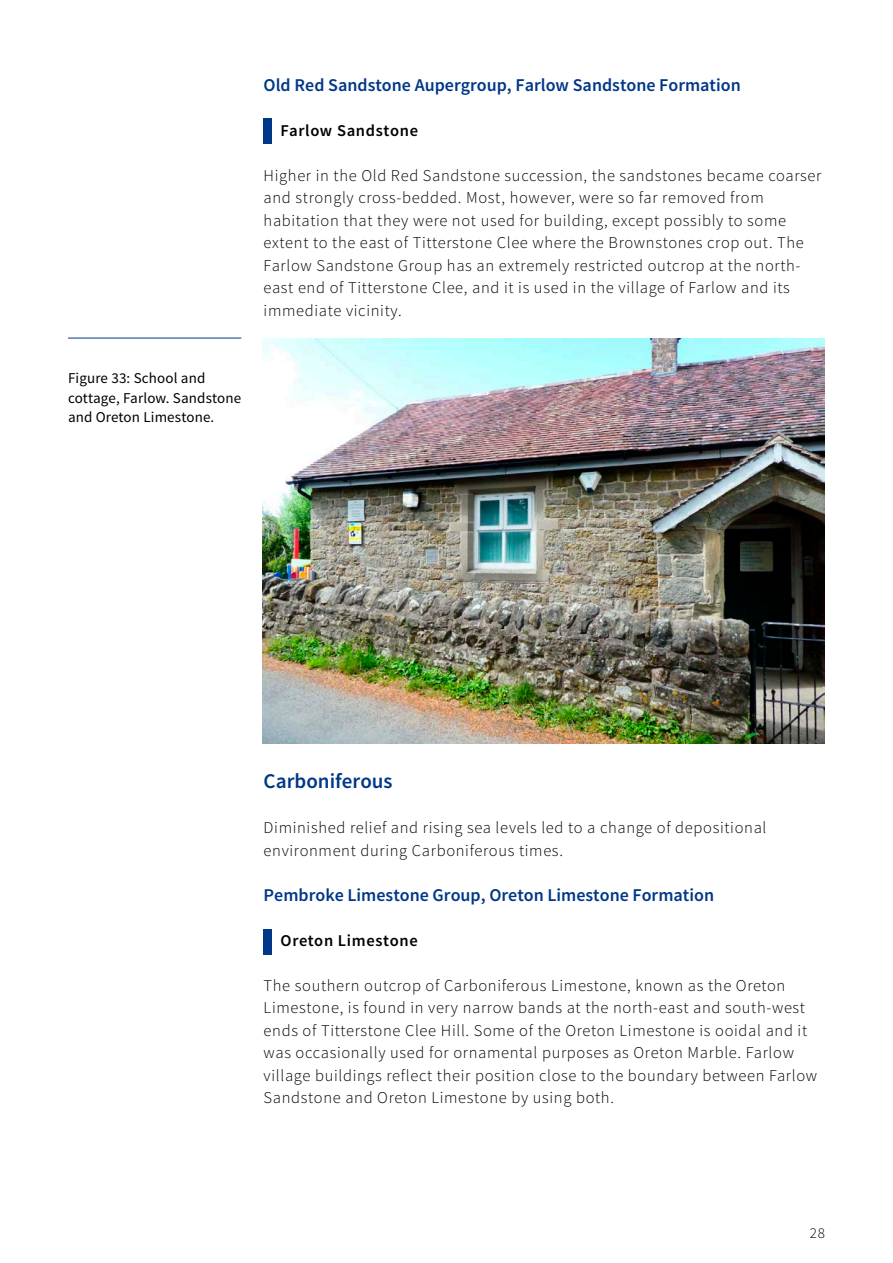
<style>
.page{position:relative;width:893px;height:1263px;background:#fff}
.page>*{position:absolute;margin:0;border:0;box-sizing:border-box;transform-origin:0 0}
.Heading_1{font:600 21px "Source Sans Pro";color:#003788}
.Heading_2{font:600 18px "Source Sans Pro";color:#003788}
.Body_text{font:300 16.5px/22.5px "Source Sans Pro";letter-spacing:.04em;color:#000}
.Emphasis_Stone_type{font:600 16.5px "Source Sans Pro";letter-spacing:.04em;color:#000}
.t1{font:15px/19.5px "Source Sans Pro";letter-spacing:.01em;color:#000}
.t2{font:300 15px "Source Sans Pro";color:#000}
</style>
<div class="page">
<div style="left:264px;top:119px;width:8px;height:25px;background:#003788"></div>
<hr style="left:68px;top:338px;width:173px;height:1px;background:#003788">
<img style="left:263px;top:338px;width:562px;height:405px">
<div style="left:264px;top:929px;width:8px;height:25px;background:#003788"></div>
<p class="t1" style="left:68px;top:369px;width:175px">Figure 33: School and cottage, Farlow. Sandstone and Oreton Limestone.</p>
<h2 class="Heading_2" style="left:264px;top:73px;width:479px">Old Red Sandstone Aupergroup, Farlow Sandstone Formation</h2>
<h3 class="Emphasis_Stone_type" style="left:281px;top:120px;width:139px">Farlow Sandstone</h3>
<p class="Body_text" style="left:264px;top:164px;width:559px">Higher in the Old Red Sandstone succession, the sandstones became coarser and strongly cross-bedded. Most, however, were so far removed from habitation that they were not used for building, except possibly to some extent to the east of Titterstone Clee where the Brownstones crop out. The Farlow Sandstone Group has an extremely restricted outcrop at the north&shy;east end of Titterstone Clee, and it is used in the village of Farlow and its immediate vicinity.</p>
<h1 class="Heading_1" style="left:264px;top:768px;width:130px">Carboniferous</h1>
<p class="Body_text" style="left:264px;top:816px;width:504px">Diminished relief and rising sea levels led to a change of depositional environment during Carboniferous times.</p>
<h2 class="Heading_2" style="left:264px;top:883px;width:452px">Pembroke Limestone Group, Oreton Limestone Formation</h2>
<h3 class="Emphasis_Stone_type" style="left:281px;top:930px;width:139px">Oreton Limestone</h3>
<p class="Body_text" style="left:264px;top:974px;width:555px">The southern outcrop of Carboniferous Limestone, known as the Oreton Limestone, is found in very narrow bands at the north-east and south-west ends of Titterstone Clee Hill. Some of the Oreton Limestone is ooidal and it was occasionally used for ornamental purposes as Oreton Marble. Farlow village buildings reflect their position close to the boundary between Farlow Sandstone and Oreton Limestone by using both.</p>
<p class="t2" style="left:810px;top:1224px;width:16px">28</p>
</div>
